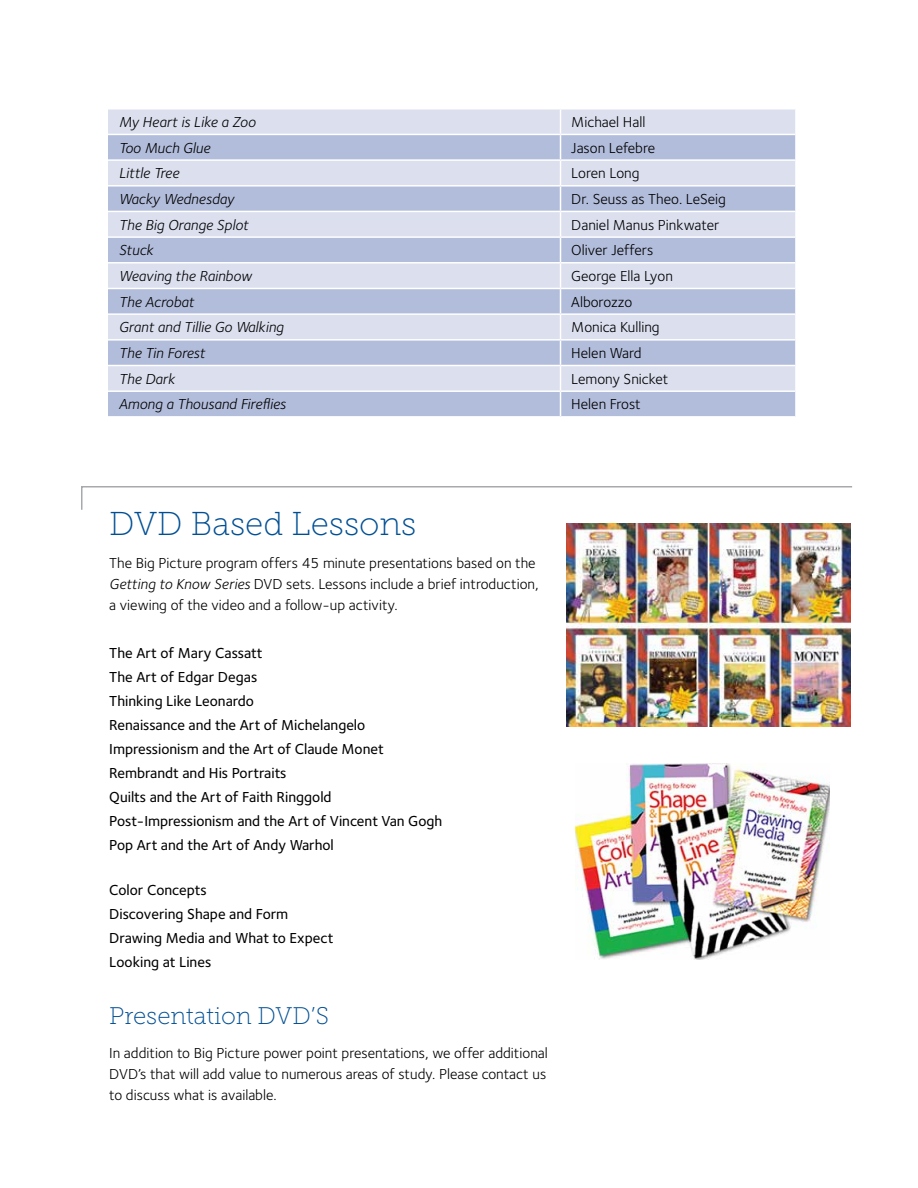
<style>
.page{position:relative;width:918px;height:1188px;background:#fff}
.page>*{position:absolute;margin:0;border:0;box-sizing:border-box;transform-origin:0 0}
.t1{font:33px "Museo Slab 100";color:#004f94}
.t2{font:24px "Museo Slab 100";color:#004f94}
.t3{font:15px/21px "Foundry Sterling";color:#000}
.t4{font:500 15px/24px "Foundry Sterling";color:#000}
.t5{font:italic 15px "Foundry Sterling";color:#000}
.s1{font-style:italic}
</style>
<div class="page">
<div style="left:108px;top:110px;width:687px;height:24px;background:#dbdfee"></div>
<svg style="left:108px;top:135px;width:687px;height:281px;background:#c5cce3"></svg>
<hr style="left:108px;top:159px;width:453px;height:2px;background:#fff">
<hr style="left:561px;top:159px;width:234px;height:2px;background:#fff">
<hr style="left:108px;top:185px;width:453px;height:2px;background:#fff">
<hr style="left:561px;top:185px;width:234px;height:2px;background:#fff">
<hr style="left:108px;top:211px;width:453px;height:1px;background:#fff">
<hr style="left:561px;top:211px;width:234px;height:1px;background:#fff">
<hr style="left:108px;top:236px;width:453px;height:2px;background:#fff">
<hr style="left:561px;top:236px;width:234px;height:2px;background:#fff">
<hr style="left:108px;top:262px;width:453px;height:2px;background:#fff">
<hr style="left:561px;top:262px;width:234px;height:2px;background:#fff">
<hr style="left:108px;top:288px;width:453px;height:1px;background:#fff">
<hr style="left:561px;top:288px;width:234px;height:1px;background:#fff">
<hr style="left:108px;top:313px;width:453px;height:2px;background:#fff">
<hr style="left:561px;top:313px;width:234px;height:2px;background:#fff">
<hr style="left:108px;top:339px;width:453px;height:2px;background:#fff">
<hr style="left:561px;top:339px;width:234px;height:2px;background:#fff">
<hr style="left:108px;top:365px;width:453px;height:1px;background:#fff">
<hr style="left:561px;top:365px;width:234px;height:1px;background:#fff">
<hr style="left:108px;top:390px;width:453px;height:2px;background:#fff">
<hr style="left:561px;top:390px;width:234px;height:2px;background:#fff">
<svg style="left:560px;top:109px;width:1px;height:307px"></svg>
<svg style="left:81px;top:486px;width:772px;height:24px"></svg>
<img style="left:576px;top:764px;width:253px;height:196px">
<img style="left:567px;top:524px;width:283px;height:203px">
<p class="t5" style="left:119px;top:113px;width:138px">My Heart is Like a Zoo</p>
<p class="t3" style="left:571px;top:111px;width:76px">Michael Hall</p>
<p class="t5" style="left:119px;top:139px;width:93px">Too Much Glue</p>
<p class="t3" style="left:571px;top:137px;width:85px">Jason Lefebre</p>
<p class="t5" style="left:119px;top:165px;width:62px">Little Tree</p>
<p class="t3" style="left:571px;top:163px;width:70px">Loren Long</p>
<p class="t5" style="left:119px;top:190px;width:117px">Wacky Wednesday</p>
<p class="t3" style="left:571px;top:188px;width:156px">Dr. Seuss as Theo. LeSeig</p>
<p class="t5" style="left:119px;top:216px;width:131px">The Big Orange Splot</p>
<p class="t3" style="left:571px;top:214px;width:150px">Daniel Manus Pinkwater</p>
<p class="t5" style="left:119px;top:242px;width:36px">Stuck</p>
<p class="t3" style="left:571px;top:240px;width:83px">Oliver Jeffers</p>
<p class="t5" style="left:119px;top:267px;width:135px">Weaving the Rainbow</p>
<p class="t3" style="left:571px;top:265px;width:103px">George Ella Lyon</p>
<p class="t5" style="left:119px;top:293px;width:77px">The Acrobat</p>
<p class="t3" style="left:571px;top:291px;width:62px">Alborozzo</p>
<p class="t5" style="left:119px;top:319px;width:166px">Grant and Tillie Go Walking</p>
<p class="t3" style="left:571px;top:317px;width:90px">Monica Kulling</p>
<p class="t5" style="left:119px;top:344px;width:88px">The Tin Forest</p>
<p class="t3" style="left:571px;top:342px;width:72px">Helen Ward</p>
<p class="t5" style="left:119px;top:370px;width:58px">The Dark</p>
<p class="t3" style="left:571px;top:368px;width:99px">Lemony Snicket</p>
<p class="t5" style="left:119px;top:396px;width:169px">Among a Thousand Fireflies</p>
<p class="t3" style="left:571px;top:394px;width:71px">Helen Frost</p>
<h1 class="t1" style="left:109px;top:505px;width:309px">DVD Based Lessons</h1>
<p class="t3" style="left:109px;top:553px;width:431px">The Big Picture program offers 45 minute presentations based on the<br><span class="s1">Getting to Know Series</span> DVD sets. Lessons include a brief introduction, a viewing of the video and a follow-up activity.</p>
<p class="t4" style="left:109px;top:641px;width:334px">The Art of Mary Cassatt<br>The Art of Edgar Degas<br>Thinking Like Leonardo<br>Renaissance and the Art of Michelangelo<br>Impressionism and the Art of Claude Monet<br>Rembrandt and His Portraits<br>Quilts and the Art of Faith Ringgold<br>Post-Impressionism and the Art of Vincent Van Gogh<br>Pop Art and the Art of Andy Warhol</p>
<p class="t4" style="left:109px;top:878px;width:226px">Color Concepts<br>Discovering Shape and Form<br>Drawing Media and What to Expect<br>Looking at Lines</p>
<h2 class="t2" style="left:109px;top:1003px;width:221px">Presentation DVD’S</h2>
<p class="t3" style="left:109px;top:1043px;width:440px;text-align:justify">In addition to Big Picture power point presentations, we offer additional DVD’s that will add value to numerous areas of study. Please contact us to discuss what is available.</p>
</div>
